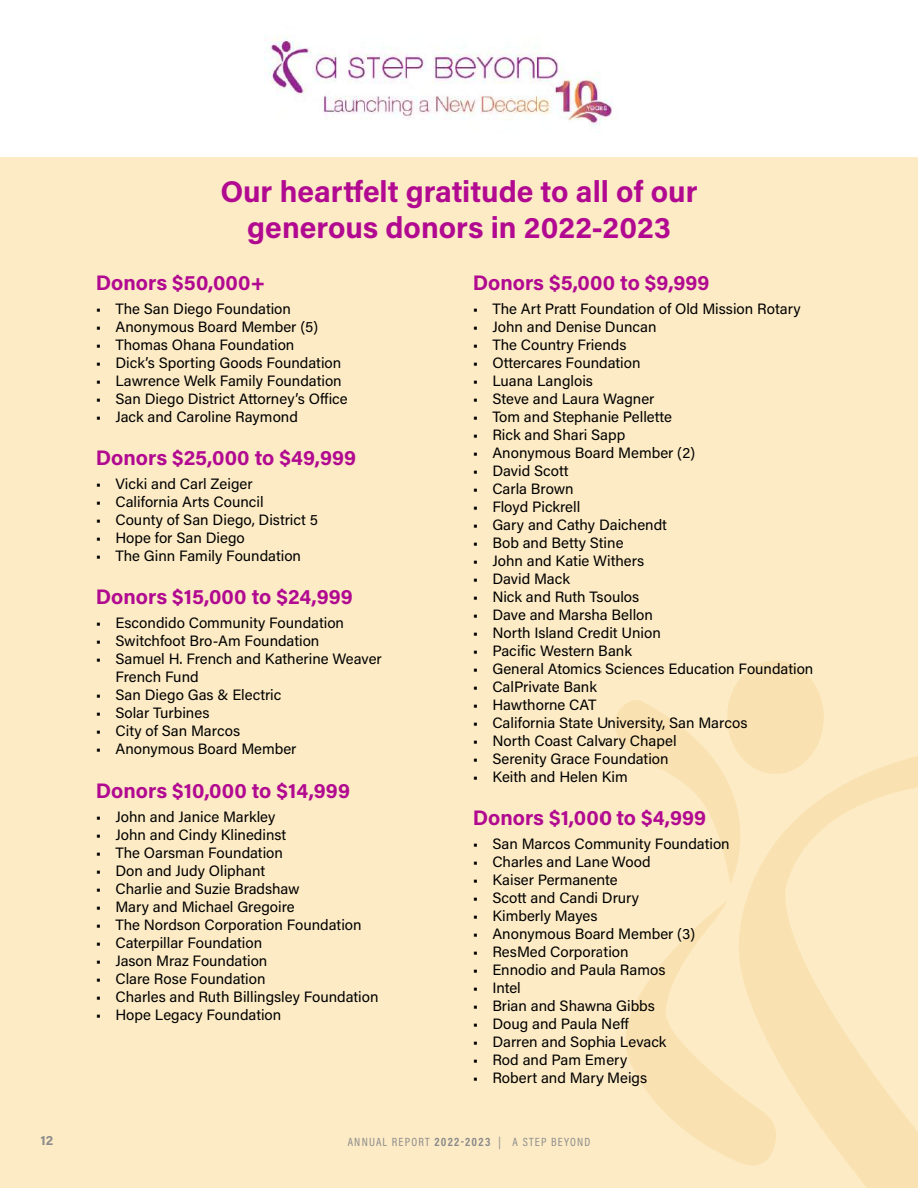
<style>
.page{position:relative;width:918px;height:1188px;background:#fff}
.page>*{position:absolute;margin:0;border:0;box-sizing:border-box;transform-origin:0 0}
.t1{font:700 30px/36px "Acumin Pro";color:#b10a91;text-align:center}
.t2{font:700 21px "Acumin Pro";color:#b10a91}
.t3{font:15px/18px "Acumin Pro";color:#000}
.t4{font:700 13.5px "Acumin Pro";color:#8c8b8b}
.t5{font:12px "Acumin Pro Cond";letter-spacing:.1em;color:#8c8b8b}
.s1{font-weight:700}
</style>
<div class="page">
<div style="left:0;top:157px;width:917px;height:1031px;background:#fcebc5"></div>
<img style="left:264px;top:36px;width:349px;height:91px">
<svg style="left:615px;top:661px;width:303px;height:527px"></svg>
<h1 class="t1" style="left:220px;top:173px;width:479px">Our heartfelt gratitude to all of our generous donors in 2022-2023</h1>
<h2 class="t2" style="left:96px;top:268px;width:171px">Donors $50,000+</h2>
<p class="t3" style="left:96px;top:299px;width:197px">• The San Diego Foundation</p>
<p class="t3" style="left:96px;top:317px;width:224px">• Anonymous Board Member (5)</p>
<p class="t3" style="left:96px;top:335px;width:200px">• Thomas Ohana Foundation</p>
<p class="t3" style="left:96px;top:353px;width:247px">• Dick’s Sporting Goods Foundation</p>
<p class="t3" style="left:96px;top:371px;width:247px">• Lawrence Welk Family Foundation</p>
<p class="t3" style="left:96px;top:389px;width:253px">• San Diego District Attorney’s Office</p>
<p class="t3" style="left:96px;top:407px;width:204px">• Jack and Caroline Raymond</p>
<h2 class="t2" style="left:96px;top:443px;width:262px">Donors $25,000 to $49,999</h2>
<p class="t3" style="left:96px;top:474px;width:158px">• Vicki and Carl Zeiger</p>
<p class="t3" style="left:96px;top:492px;width:169px">• California Arts Council</p>
<p class="t3" style="left:96px;top:510px;width:223px">• County of San Diego, District 5</p>
<p class="t3" style="left:96px;top:528px;width:150px">• Hope for San Diego</p>
<p class="t3" style="left:96px;top:546px;width:207px">• The Ginn Family Foundation</p>
<h2 class="t2" style="left:96px;top:582px;width:258px">Donors $15,000 to $24,999</h2>
<p class="t3" style="left:96px;top:613px;width:250px">• Escondido Community Foundation</p>
<p class="t3" style="left:96px;top:631px;width:225px">• Switchfoot Bro-Am Foundation</p>
<p class="t3" style="left:115px;top:649px;width:268px;text-indent:-20px">• Samuel H. French and Katherine Weaver<br>French Fund</p>
<p class="t3" style="left:96px;top:685px;width:187px">• San Diego Gas &amp; Electric</p>
<p class="t3" style="left:96px;top:703px;width:115px">• Solar Turbines</p>
<p class="t3" style="left:96px;top:721px;width:146px">• City of San Marcos</p>
<p class="t3" style="left:96px;top:739px;width:202px">• Anonymous Board Member</p>
<h2 class="t2" style="left:96px;top:775px;width:256px">Donors $10,000 to $14,999</h2>
<p class="t3" style="left:96px;top:807px;width:181px">• John and Janice Markley</p>
<p class="t3" style="left:96px;top:825px;width:192px">• John and Cindy Klinedinst</p>
<p class="t3" style="left:96px;top:843px;width:189px">• The Oarsman Foundation</p>
<p class="t3" style="left:96px;top:861px;width:171px">• Don and Judy Oliphant</p>
<p class="t3" style="left:96px;top:879px;width:205px">• Charlie and Suzie Bradshaw</p>
<p class="t3" style="left:96px;top:897px;width:200px">• Mary and Michael Gregoire</p>
<p class="t3" style="left:96px;top:915px;width:267px">• The Nordson Corporation Foundation</p>
<p class="t3" style="left:96px;top:933px;width:168px">• Caterpillar Foundation</p>
<p class="t3" style="left:96px;top:951px;width:173px">• Jason Mraz Foundation</p>
<p class="t3" style="left:96px;top:969px;width:171px">• Clare Rose Foundation</p>
<p class="t3" style="left:96px;top:987px;width:284px">• Charles and Ruth Billingsley Foundation</p>
<p class="t3" style="left:96px;top:1005px;width:187px">• Hope Legacy Foundation</p>
<h2 class="t2" style="left:473px;top:268px;width:238px">Donors $5,000 to $9,999</h2>
<p class="t3" style="left:473px;top:299px;width:329px">• The Art Pratt Foundation of Old Mission Rotary</p>
<p class="t3" style="left:473px;top:317px;width:185px">• John and Denise Duncan</p>
<p class="t3" style="left:473px;top:335px;width:155px">• The Country Friends</p>
<p class="t3" style="left:473px;top:353px;width:169px">• Ottercares Foundation</p>
<p class="t3" style="left:473px;top:371px;width:122px">• Luana Langlois</p>
<p class="t3" style="left:473px;top:389px;width:183px">• Steve and Laura Wagner</p>
<p class="t3" style="left:473px;top:407px;width:201px">• Tom and Stephanie Pellette</p>
<p class="t3" style="left:473px;top:425px;width:154px">• Rick and Shari Sapp</p>
<p class="t3" style="left:473px;top:443px;width:224px">• Anonymous Board Member (2)</p>
<p class="t3" style="left:473px;top:461px;width:97px">• David Scott</p>
<p class="t3" style="left:473px;top:479px;width:102px">• Carla Brown</p>
<p class="t3" style="left:473px;top:497px;width:109px">• Floyd Pickrell</p>
<p class="t3" style="left:473px;top:515px;width:196px">• Gary and Cathy Daichendt</p>
<p class="t3" style="left:473px;top:533px;width:152px">• Bob and Betty Stine</p>
<p class="t3" style="left:473px;top:551px;width:173px">• John and Katie Withers</p>
<p class="t3" style="left:473px;top:569px;width:99px">• David Mack</p>
<p class="t3" style="left:473px;top:587px;width:168px">• Nick and Ruth Tsoulos</p>
<p class="t3" style="left:473px;top:605px;width:182px">• Dave and Marsha Bellon</p>
<p class="t3" style="left:473px;top:623px;width:189px">• North Island Credit Union</p>
<p class="t3" style="left:473px;top:641px;width:161px">• Pacific Western Bank</p>
<p class="t3" style="left:473px;top:659px;width:342px">• General Atomics Sciences Education Foundation</p>
<p class="t3" style="left:473px;top:677px;width:126px">• CalPrivate Bank</p>
<p class="t3" style="left:473px;top:695px;width:125px">• Hawthorne CAT</p>
<p class="t3" style="left:473px;top:713px;width:276px">• California State University, San Marcos</p>
<p class="t3" style="left:473px;top:731px;width:205px">• North Coast Calvary Chapel</p>
<p class="t3" style="left:473px;top:749px;width:197px">• Serenity Grace Foundation</p>
<p class="t3" style="left:473px;top:767px;width:156px">• Keith and Helen Kim</p>
<h2 class="t2" style="left:473px;top:803px;width:235px">Donors $1,000 to $4,999</h2>
<p class="t3" style="left:473px;top:834px;width:258px">• San Marcos Community Foundation</p>
<p class="t3" style="left:473px;top:852px;width:179px">• Charles and Lane Wood</p>
<p class="t3" style="left:473px;top:870px;width:146px">• Kaiser Permanente</p>
<p class="t3" style="left:473px;top:888px;width:168px">• Scott and Candi Drury</p>
<p class="t3" style="left:473px;top:906px;width:126px">• Kimberly Mayes</p>
<p class="t3" style="left:473px;top:924px;width:224px">• Anonymous Board Member (3)</p>
<p class="t3" style="left:473px;top:942px;width:157px">• ResMed Corporation</p>
<p class="t3" style="left:473px;top:960px;width:194px">• Ennodio and Paula Ramos</p>
<p class="t3" style="left:473px;top:978px;width:50px">• Intel</p>
<p class="t3" style="left:473px;top:996px;width:184px">• Brian and Shawna Gibbs</p>
<p class="t3" style="left:473px;top:1014px;width:157px">• Doug and Paula Neff</p>
<p class="t3" style="left:473px;top:1032px;width:195px">• Darren and Sophia Levack</p>
<p class="t3" style="left:473px;top:1050px;width:156px">• Rod and Pam Emery</p>
<p class="t3" style="left:473px;top:1068px;width:176px">• Robert and Mary Meigs</p>
<p class="t4" style="left:40px;top:1131px;width:14px">12</p>
<p class="t5" style="left:348px;top:1134px;width:244px">ANNUAL REPORT <span class="s1">2022-2023</span> | A STEP BEYOND</p>
</div>
